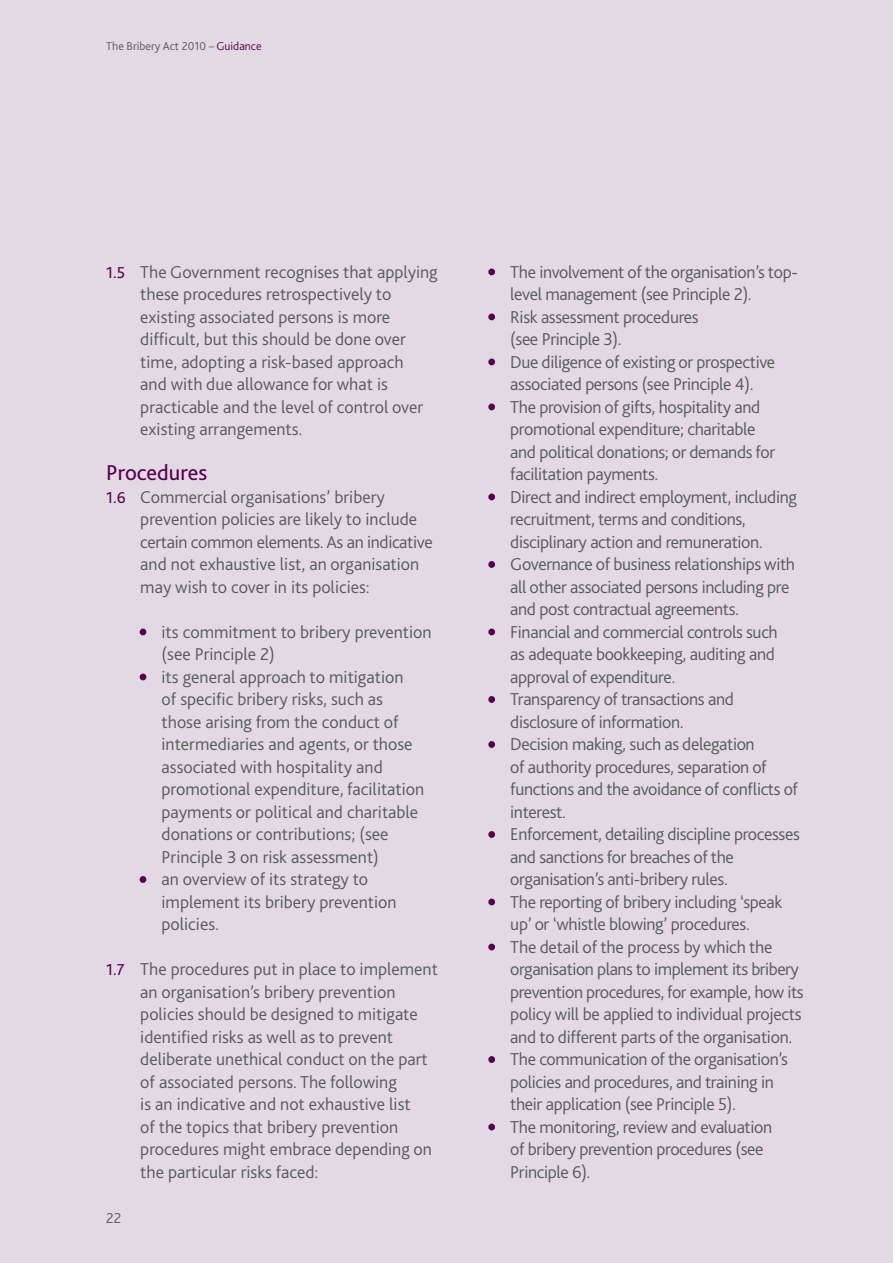
<style>
.page{position:relative;width:893px;height:1263px;background:#e3d9e4}
.page>*{position:absolute;margin:0;border:0;box-sizing:border-box;transform-origin:0 0}
.Header_2{font:22.5px "Bliss 2";color:#56004e}
.t1{font:300 18px/22.5px "Bliss 2";letter-spacing:-.02em;color:#57585a}
.t2{font:300 18px/22.5px "Bliss 2";color:#57585a}
.t3{font:300 15px "Bliss 2";color:#57585a}
.t4{font:300 12px "Bliss 2";color:#57585a}
.s1{color:#56004e}
.s2{font-weight:400;font-size:16.5px;color:#56004e}
</style>
<div class="page">
<svg style="left:140px;top:629px;width:6px;height:6px"></svg>
<svg style="left:140px;top:674px;width:6px;height:6px"></svg>
<div style="left:140px;top:876px;width:6px;height:7px;border:3px solid #56004e;border-radius:50%"></div>
<div style="left:488px;top:269px;width:7px;height:6px;border:3px solid #56004e;border-radius:50%"></div>
<div style="left:488px;top:314px;width:7px;height:6px;border:3px solid #56004e;border-radius:50%"></div>
<div style="left:488px;top:359px;width:7px;height:6px;border:3px solid #56004e;border-radius:50%"></div>
<div style="left:488px;top:404px;width:7px;height:6px;border:3px solid #56004e;border-radius:50%"></div>
<div style="left:488px;top:494px;width:7px;height:6px;border:3px solid #56004e;border-radius:50%"></div>
<div style="left:488px;top:561px;width:7px;height:7px;border:3px solid #56004e;border-radius:50%"></div>
<div style="left:488px;top:629px;width:7px;height:6px;border:3px solid #56004e;border-radius:50%"></div>
<div style="left:488px;top:696px;width:7px;height:7px;border:3px solid #56004e;border-radius:50%"></div>
<div style="left:488px;top:741px;width:7px;height:7px;border:3px solid #56004e;border-radius:50%"></div>
<div style="left:488px;top:831px;width:7px;height:7px;border:3px solid #56004e;border-radius:50%"></div>
<div style="left:488px;top:899px;width:7px;height:6px;border:3px solid #56004e;border-radius:50%"></div>
<div style="left:488px;top:944px;width:7px;height:6px;border:3px solid #56004e;border-radius:50%"></div>
<div style="left:488px;top:1056px;width:7px;height:7px;border:3px solid #56004e;border-radius:50%"></div>
<div style="left:488px;top:1124px;width:7px;height:6px;border:3px solid #56004e;border-radius:50%"></div>
<p class="t4" style="left:106px;top:39px;width:157px">The Bribery Act 2010 – <span class="s1">Guidance</span></p>
<p class="t2" style="left:140px;top:260px;width:299px;text-indent:-34px"><span class="s2">1.5</span> The Government recognises that applying these procedures retrospectively to existing associated persons is more difficult, but this should be done over time, adopting a risk-based approach<br>and with due allowance for what is practicable and the level of control over existing arrangements.</p>
<p class="Header_2" style="left:106px;top:459px;width:102px">Procedures</p>
<p class="t2" style="left:140px;top:485px;width:294px;text-indent:-34px"><span class="s2">1.6</span> Commercial organisations’ bribery prevention policies are likely to include certain common elements. As an indicative and not exhaustive list, an organisation may wish to cover in its policies:</p>
<p class="t2" style="left:162px;top:620px;width:272px;text-indent:-21px"><span class="s1">•</span> its commitment to bribery prevention (see Principle 2)</p>
<p class="t2" style="left:162px;top:665px;width:264px;text-indent:-21px"><span class="s1">•</span> its general approach to mitigation<br>of specific bribery risks, such as those arising from the conduct of intermediaries and agents, or those associated with hospitality and promotional expenditure, facilitation payments or political and charitable donations or contributions; (see Principle 3 on risk assessment)</p>
<p class="t2" style="left:162px;top:867px;width:236px;text-indent:-21px"><span class="s1">•</span> an overview of its strategy to implement its bribery prevention policies.</p>
<p class="t2" style="left:140px;top:957px;width:299px;text-indent:-34px"><span class="s2">1.7</span> The procedures put in place to implement an organisation’s bribery prevention policies should be designed to mitigate identified risks as well as to prevent deliberate unethical conduct on the part of associated persons. The following<br>is an indicative and not exhaustive list<br>of the topics that bribery prevention procedures might embrace depending on the particular risks faced:</p>
<p class="t3" style="left:106px;top:1209px;width:17px">22</p>
<p class="t1" style="left:510px;top:260px;width:289px;text-indent:-21px"><span class="s1">•</span> The involvement of the organisation’s top&shy;level management (see Principle 2).</p>
<p class="t1" style="left:510px;top:305px;width:190px;text-indent:-21px"><span class="s1">•</span> Risk assessment procedures (see Principle 3).</p>
<p class="t1" style="left:489px;top:350px;width:288px;text-align:center"><span class="s1">•</span> Due diligence of existing or prospective associated persons (see Principle 4).</p>
<p class="t1" style="left:510px;top:395px;width:266px;text-indent:-21px"><span class="s1">•</span> The provision of gifts, hospitality and promotional expenditure; charitable and political donations; or demands for facilitation payments.</p>
<p class="t1" style="left:510px;top:485px;width:288px;text-indent:-21px"><span class="s1">•</span> Direct and indirect employment, including recruitment, terms and conditions, disciplinary action and remuneration.</p>
<p class="t1" style="left:510px;top:552px;width:286px;text-indent:-21px"><span class="s1">•</span> Governance of business relationships with all other associated persons including pre and post contractual agreements.</p>
<p class="t1" style="left:510px;top:620px;width:269px;text-indent:-21px"><span class="s1">•</span> Financial and commercial controls such as adequate bookkeeping, auditing and approval of expenditure.</p>
<p class="t1" style="left:510px;top:687px;width:225px;text-indent:-21px"><span class="s1">•</span> Transparency of transactions and disclosure of information.</p>
<p class="t1" style="left:510px;top:732px;width:289px;text-indent:-21px"><span class="s1">•</span> Decision making, such as delegation<br>of authority procedures, separation of functions and the avoidance of conflicts of interest.</p>
<p class="t1" style="left:510px;top:822px;width:291px;text-indent:-21px"><span class="s1">•</span> Enforcement, detailing discipline processes and sanctions for breaches of the organisation’s anti-bribery rules.</p>
<p class="t1" style="left:510px;top:890px;width:274px;text-indent:-21px"><span class="s1">•</span> The reporting of bribery including ‘speak up’ or ‘whistle blowing’ procedures.</p>
<p class="t1" style="left:510px;top:935px;width:295px;text-indent:-21px"><span class="s1">•</span> The detail of the process by which the organisation plans to implement its bribery prevention procedures, for example, how its policy will be applied to individual projects and to different parts of the organisation.</p>
<p class="t1" style="left:510px;top:1047px;width:279px;text-indent:-21px"><span class="s1">•</span> The communication of the organisation’s policies and procedures, and training in their application (see Principle 5).</p>
<p class="t1" style="left:510px;top:1115px;width:263px;text-indent:-21px"><span class="s1">•</span> The monitoring, review and evaluation of bribery prevention procedures (see<br>Principle 6).</p>
</div>
